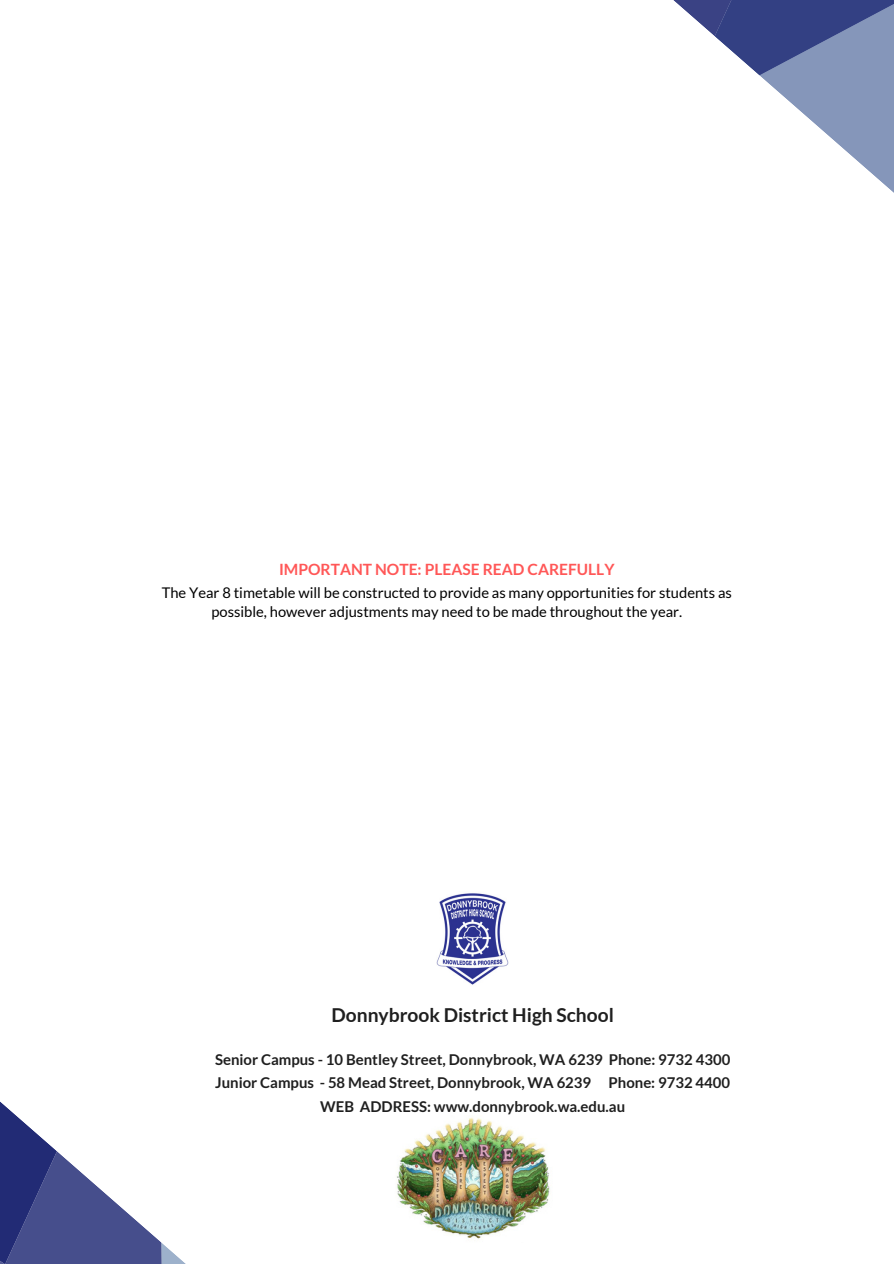
<style>
.page{position:relative;width:894px;height:1264px;background:#fff}
.page>*{position:absolute;margin:0;border:0;box-sizing:border-box;transform-origin:0 0}
.t1{font:700 19.2px "Lato";color:#1f1f1f}
.t2{font:700 15.6px "Lato";color:#ff5757}
.t3{font:700 14.85px/22.2px "Lato";color:#1f1f1f}
.t4{font:14.7px/19.2px "Lato";color:#000;text-align:center}
</style>
<div class="page">
<img style="left:436px;top:893px;width:72px;height:92px">
<svg style="left:673px;top:0;width:220px;height:192px"></svg>
<svg style="left:0;top:1101px;width:185px;height:162px"></svg>
<img style="left:397px;top:1117px;width:153px;height:122px">
<p class="t2" style="left:279px;top:559px;width:337px">IMPORTANT NOTE: PLEASE READ CAREFULLY</p>
<p class="t4" style="left:162px;top:582px;width:571px">The Year 8 timetable will be constructed to provide as many opportunities for students as possible, however adjustments may need to be made throughout the year.</p>
<p class="t1" style="left:331px;top:1003px;width:284px">Donnybrook District High School</p>
<p class="t3" style="left:215px;top:1048px;width:516px">Senior Campus - 10 Bentley Street, Donnybrook, WA 6239 Phone: 9732 4300<br>Junior Campus - 58 Mead Street, Donnybrook, WA 6239 Phone: 9732 4400</p>
<p class="t3" style="left:320px;top:1095px;width:306px">WEB ADDRESS: www.donnybrook.wa.edu.au</p>
</div>
